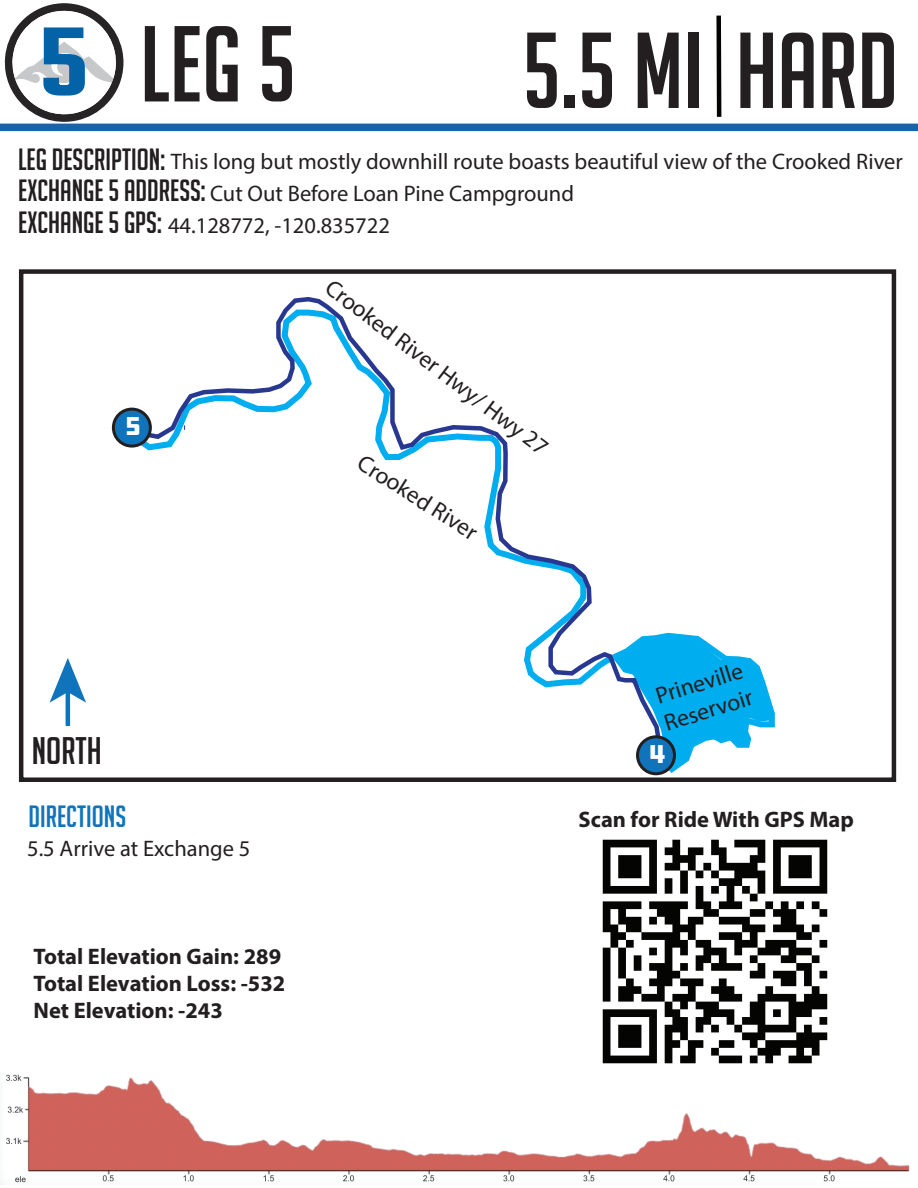
<style>
.page{position:relative;width:918px;height:1188px;background:#fff}
.page>*{position:absolute;margin:0;border:0;box-sizing:border-box;transform-origin:0 0}
.t1{font:105px "Big Noodle Titling";color:#231f20}
.t2{font:37.5px "Big Noodle Titling";color:#231f20}
.t3{font:30px/31.7px "Big Noodle Titling";color:#231f20}
.t4{font:30px "Big Noodle Titling";color:#1074bc}
.t5{font:26.55px "DDC Hardware";color:#fff}
.t6{font:23.55px/28.2px "Myriad Pro";color:#231f20}
.t7{font:22.5px "Myriad Pro";color:#231f20}
.t8{font:700 22.5px/27px "Myriad Pro";color:#231f20}
</style>
<div class="page">
<div style="left:0;top:124px;width:918px;height:7px;background:#1a63a8"></div>
<svg style="left:716px;top:15px;width:6px;height:102px"></svg>
<div style="left:19px;top:269px;width:877px;height:513px;border:4px solid #231f20"></div>
<hr style="left:66px;top:690px;width:4px;height:36px;background:#1074bc">
<svg style="left:50px;top:658px;width:36px;height:45px"></svg>
<svg style="left:4px;top:3px;width:120px;height:119px"></svg>
<svg style="left:141px;top:297px;width:525px;height:391px"></svg>
<svg style="left:614px;top:634px;width:160px;height:138px"></svg>
<div style="left:638px;top:737px;width:36px;height:37px;background:#1074bc;border-radius:50%"></div>
<div style="left:636px;top:735px;width:40px;height:40px;border:3px solid #231f20;border-radius:50%"></div>
<div style="left:113px;top:409px;width:37px;height:37px;background:#1074bc;border-radius:50%"></div>
<div style="left:112px;top:408px;width:40px;height:40px;border:3px solid #231f20;border-radius:50%"></div>
<img style="left:0;top:1074px;width:910px;height:111px">
<img style="left:602px;top:839px;width:226px;height:225px">
<h1 class="t1" style="left:140px;top:8px;width:158px">LEG 5</h1>
<h1 class="t1" style="left:523px;top:14px;width:377px">5.5 MI HARD</h1>
<h3 class="t3" style="left:18px;top:143px;width:189px">LEG DESCRIPTION:<br>EXCHANGE 5 ADDRESS:<br>EXCHANGE 5 GPS:</h3>
<p class="t7" style="left:171px;top:148px;width:734px">This long but mostly downhill route boasts beautiful view of the Crooked River</p>
<p class="t7" style="left:210px;top:179px;width:365px">Cut Out Before Loan Pine Campground</p>
<p class="t7" style="left:168px;top:211px;width:223px">44.128772, -120.835722</p>
<p class="t5" style="left:124px;top:410px;width:19px">5</p>
<p class="t6" style="left:337px;top:273px;width:274px;rotate:37deg">Crooked River Hwy/ Hwy 27</p>
<p class="t6" style="left:367px;top:449px;width:139px;rotate:32deg">Crooked River</p>
<h2 class="t2" style="left:32px;top:731px;width:71px">NORTH</h2>
<h3 class="t4" style="left:29px;top:800px;width:99px">DIRECTIONS</h3>
<p class="t7" style="left:27px;top:834px;width:225px">5.5 Arrive at Exchange 5</p>
<p class="t8" style="left:34px;top:942px;width:253px">Total Elevation Gain: 289<br>Total Elevation Loss: -532<br>Net Elevation: -243</p>
<p class="t6" style="left:652px;top:682px;width:93px;rotate:-17deg">Prineville<br>Reservoir</p>
<p class="t5" style="left:649px;top:737px;width:19px">4</p>
<p class="t8" style="left:578px;top:805px;width:277px">Scan for Ride With GPS Map</p>
</div>
